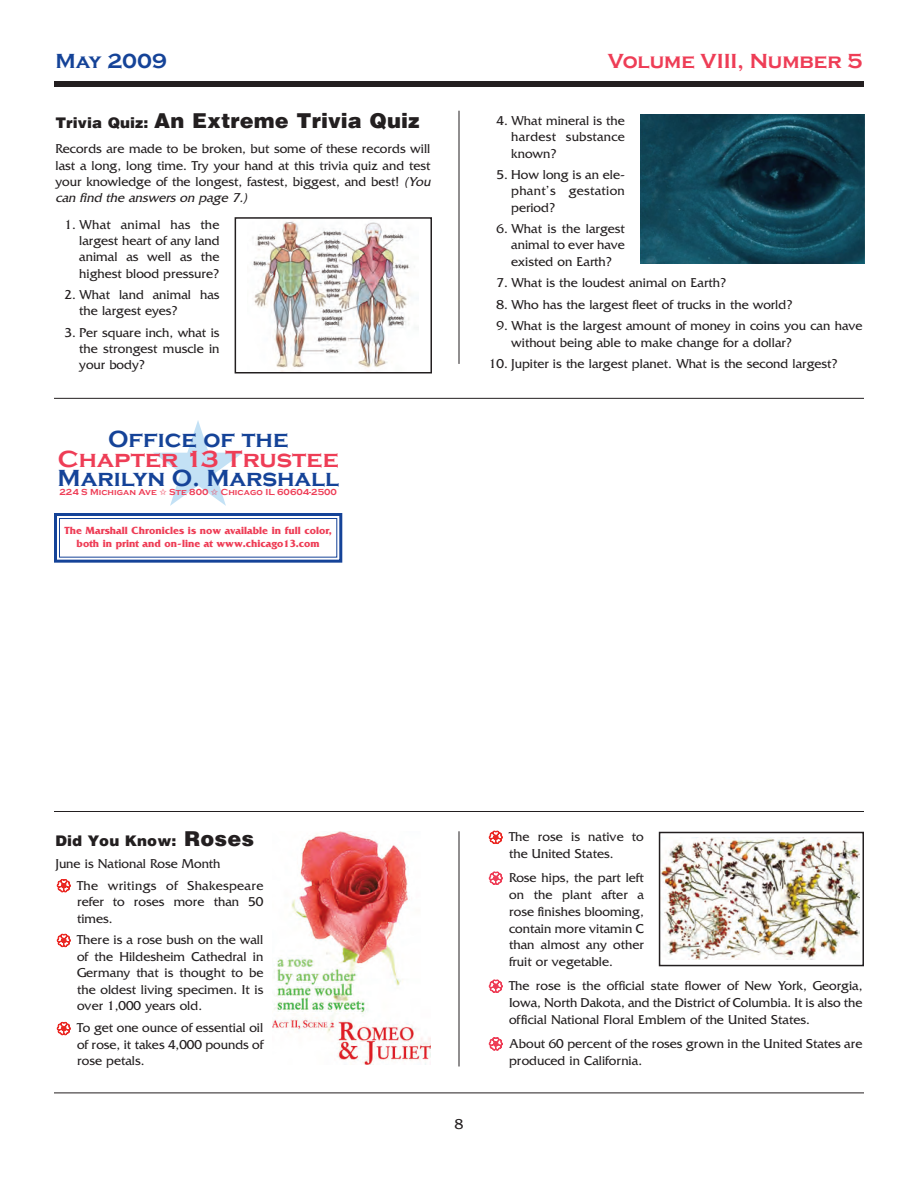
<style>
.page{position:relative;width:918px;height:1188px;background:#fff}
.page>*{position:absolute;margin:0;border:0;box-sizing:border-box;transform-origin:0 0}
.t1{font:700 24px "Copperplate Gothic";color:#154398}
.t2{font:700 24px "Copperplate Gothic";color:#ee3d56;scale:1.04 1}
.t3{font:900 21px "Helvetica";color:#231f20}
.t4{font:700 21px "Copperplate Gothic";color:#ee3d56}
.t5{font:700 21px "Copperplate Gothic";color:#154398}
.t6{font:900 15px "Helvetica";color:#231f20}
.t7{font:15px "Friz Quadrata";color:#231f20}
.t8{font:13.5px/16.2px "Friz Quadrata";color:#231f20;text-align:justify}
.t9{font:13.5px/21.9px "Friz Quadrata";letter-spacing:.02em;color:#231f20}
.t10{font:700 10.8px/13px "Friz Quadrata";color:#ee3d56;text-align:center}
.t11{font:700 9px "Copperplate Gothic";color:#ee3d56}
.s1{font-size:15px}
.s2{font-style:italic}
.s3{font-size:21px}
</style>
<div class="page">
<div style="left:54px;top:81px;width:810px;height:6px;background:#231f20"></div>
<hr style="left:54px;top:398px;width:810px;height:1px;background:#231f20">
<hr style="left:54px;top:811px;width:810px;height:1px;background:#231f20">
<hr style="left:459px;top:111px;width:1px;height:253px;background:#231f20">
<div style="left:54px;top:513px;width:288px;height:50px;border:3px solid #154398"></div>
<div style="left:59px;top:518px;width:278px;height:40px;border:1px solid #154398"></div>
<hr style="left:54px;top:1093px;width:810px;height:1px;background:#231f20">
<hr style="left:459px;top:831px;width:1px;height:235px;background:#231f20">
<img style="left:252px;top:221px;width:159px;height:150px">
<div style="left:235px;top:217px;width:197px;height:157px;border:2px solid #231f20"></div>
<img style="left:640px;top:114px;width:224px;height:149px">
<img style="left:272px;top:831px;width:158px;height:233px">
<img style="left:662px;top:838px;width:198px;height:122px">
<div style="left:659px;top:832px;width:205px;height:134px;border:2px solid #231f20"></div>
<h2 class="t5" style="left:56px;top:49px;width:113px">May 2009</h2>
<h2 class="t4" style="left:608px;top:49px;width:256px">Volume VIII, Number 5</h2>
<h2 class="t3" style="left:56px;top:108px;width:366px"><span class="s1">Trivia Quiz:</span> An Extreme Trivia Quiz</h2>
<p class="t8" style="left:56px;top:141px;width:380px;text-align:left">Records are made to be broken, but some of these records will last a long, long time. Try your hand at this trivia quiz and test your knowledge of the longest, fastest, biggest, and best! <span class="s2">(You can find the answers on page 7.)</span></p>
<p class="t8" style="left:79px;top:217px;width:142px;text-indent:-15px">1. What animal has the largest heart of any land animal as well as the highest blood pressure?</p>
<p class="t8" style="left:79px;top:287px;width:142px;text-indent:-15px">2. What land animal has the largest eyes?</p>
<p class="t8" style="left:79px;top:325px;width:142px;text-indent:-15px">3. Per square inch, what is the strongest muscle in your body?</p>
<h1 class="t1" style="left:108px;top:425px;width:182px">Office of the</h1>
<h1 class="t2" style="left:58px;top:445px;width:272px">Chapter 13 Trustee</h1>
<h1 class="t1" style="left:58px;top:464px;width:283px">Marilyn O. Marshall</h1>
<p class="t11" style="left:60px;top:487px;width:279px">224 S Michigan Ave ✩ Ste 800 ✩ Chicago IL 60604-2500</p>
<p class="t10" style="left:64px;top:524px;width:269px">The Marshall Chronicles is now available in full color, both in print and on-line at www.chicago13.com</p>
<p class="t8" style="left:511px;top:113px;width:115px;text-indent:-15px">4. What mineral is the hardest substance known?</p>
<p class="t8" style="left:511px;top:167px;width:115px;text-indent:-15px">5. How long is an ele&shy;phant’s gestation period?</p>
<p class="t8" style="left:511px;top:221px;width:115px;text-indent:-15px">6. What is the largest animal to ever have existed on Earth?</p>
<p class="t8" style="left:496px;top:275px;width:232px">7. What is the loudest animal on Earth?</p>
<p class="t8" style="left:496px;top:296px;width:298px">8. Who has the largest fleet of trucks in the world?</p>
<p class="t8" style="left:511px;top:318px;width:353px;text-indent:-15px">9. What is the largest amount of money in coins you can have without being able to make change for a dollar?</p>
<p class="t8" style="left:489px;top:356px;width:351px">10. Jupiter is the largest planet. What is the second largest?</p>
<p class="t6" style="left:56px;top:831px;width:200px">Did You Know: <span class="s3">Roses</span></p>
<p class="t9" style="left:77px;top:852px;width:188px;text-indent:-22px">June is National Rose Month<br>The writings of Shakespeare</p>
<p class="t8" style="left:77px;top:893px;width:188px">refer to roses more than 50 times.</p>
<p class="t8" style="left:77px;top:932px;width:188px">There is a rose bush on the wall of the Hildesheim Cathedral in Germany that is thought to be the oldest living specimen. It is over 1,000 years old.</p>
<p class="t8" style="left:77px;top:1020px;width:188px">To get one ounce of essential oil of rose, it takes 4,000 pounds of rose petals.</p>
<p class="t7" style="left:455px;top:1116px;width:10px">8</p>
<p class="t8" style="left:509px;top:828px;width:136px;line-height:16.8px">The rose is native to the United States.</p>
<p class="t8" style="left:509px;top:869px;width:136px;line-height:16.8px">Rose hips, the part left on the plant after a rose finishes blooming, contain more vitamin C than almost any other fruit or vegetable.</p>
<p class="t8" style="left:509px;top:977px;width:355px;line-height:16.8px">The rose is the official state flower of New York, Georgia, Iowa, North Dakota, and the District of Columbia. It is also the official National Floral Emblem of the United States.</p>
<p class="t8" style="left:509px;top:1035px;width:355px;line-height:16.8px">About 60 percent of the roses grown in the United States are produced in California.</p>
</div>
